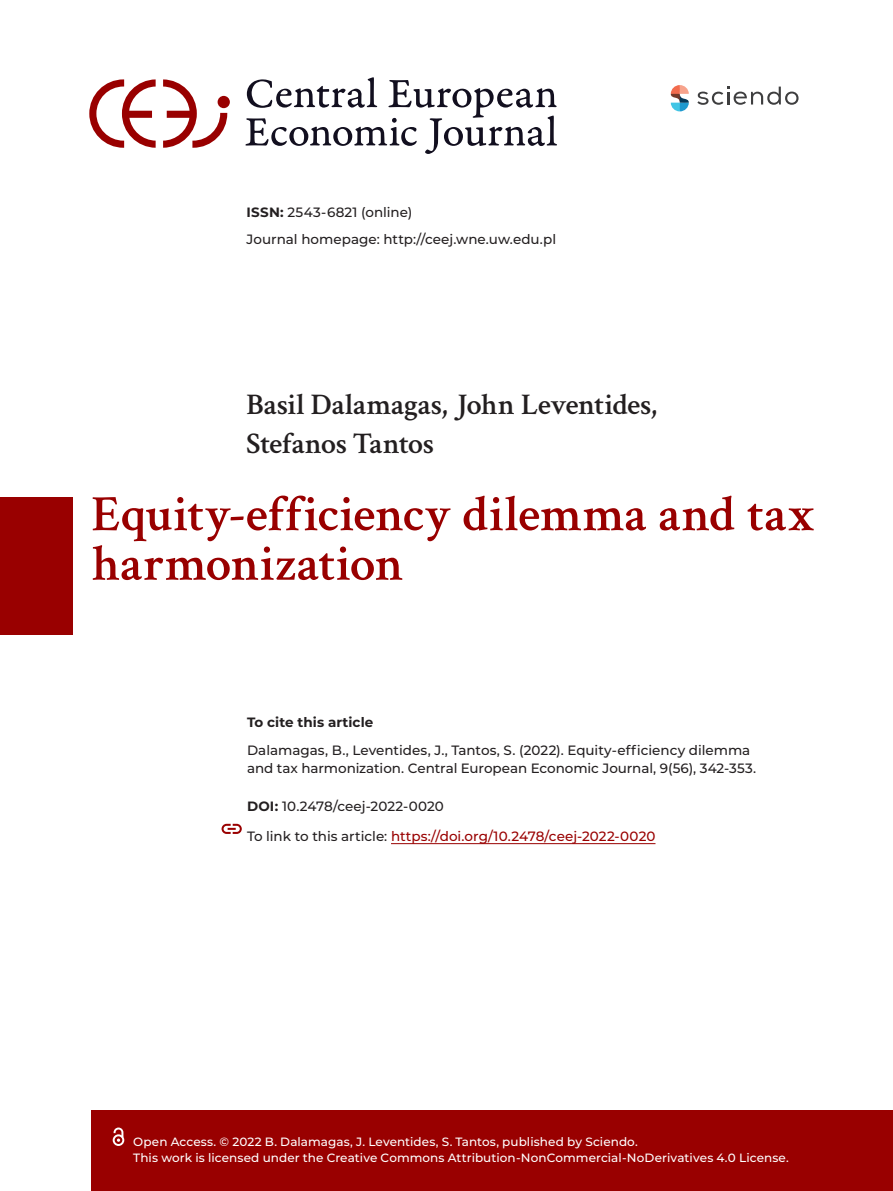
<style>
.page{position:relative;width:893px;height:1191px;background:#fff}
.page>*{position:absolute;margin:0;border:0;box-sizing:border-box;transform-origin:0 0}
.index_head1{font:600 51px/49.5px "Crimson Text";color:#900}
.t1{font:600 30px/39px "Crimson Text";letter-spacing:-.01em;color:#231f20}
.citation{font:500 13.5px/18px "Montserrat";color:#231f20}
.text_in_plus{font:500 13.5px "Montserrat";letter-spacing:.005em;color:#231f20}
.citation-2{font:500 13.5px "Montserrat";color:#900}
.citation-3{font:700 13.5px "Montserrat";letter-spacing:.005em;color:#231f20}
.t2{font:500 12px "Montserrat";letter-spacing:.005em;color:#fff}
.s1{font-weight:700}
.s2{color:#231f20}
</style>
<div class="page">
<div style="left:0;top:497px;width:72px;height:137px;background:#900"></div>
<div style="left:91px;top:1110px;width:802px;height:81px;background:#900"></div>
<hr style="left:391px;top:843px;width:264px;height:1px;background:#900">
<svg style="left:671px;top:85px;width:18px;height:26px"></svg>
<svg style="left:697px;top:87px;width:101px;height:18px"></svg>
<svg style="left:113px;top:1127px;width:11px;height:19px"></svg>
<svg style="left:245px;top:77px;width:312px;height:77px"></svg>
<svg style="left:218px;top:96px;width:12px;height:12px"></svg>
<svg style="left:163px;top:79px;width:64px;height:69px"></svg>
<svg style="left:89px;top:79px;width:67px;height:69px"></svg>
<svg style="left:222px;top:824px;width:20px;height:10px"></svg>
<p class="text_in_plus" style="left:247px;top:203px;width:167px"><span class="s1">ISSN:</span> 2543-6821 (online)</p>
<p class="text_in_plus" style="left:247px;top:229px;width:311px">Journal homepage: http://ceej.wne.uw.edu.pl</p>
<p class="t1" style="left:247px;top:383px;width:412px">Basil Dalamagas, John Leventides,<br>Stefanos Tantos</p>
<p class="index_head1" style="left:91px;top:485px;width:725px">Equity-efficiency dilemma and tax harmonization</p>
<p class="citation-3" style="left:247px;top:712px;width:128px">To cite this article</p>
<p class="citation" style="left:247px;top:741px;width:511px">Dalamagas, B., Leventides, J., Tantos, S. (2022). Equity-efficiency dilemma and tax harmonization. Central European Economic Journal, 9(56), 342-353.</p>
<p class="citation" style="left:247px;top:796px;width:198px"><span class="s1">DOI:</span> 10.2478/ceej-2022-0020</p>
<p class="citation-2" style="left:247px;top:826px;width:410px"><span class="s2">To link to this article:</span> https://doi.org/10.2478/ceej-2022-0020</p>
<p class="t2" style="left:133px;top:1132px;width:506px">Open Access. © 2022 B. Dalamagas, J. Leventides, S. Tantos, published by Sciendo.</p>
<p class="t2" style="left:133px;top:1149px;width:657px">This work is licensed under the Creative Commons Attribution-NonCommercial-NoDerivatives 4.0 License.</p>
</div>
